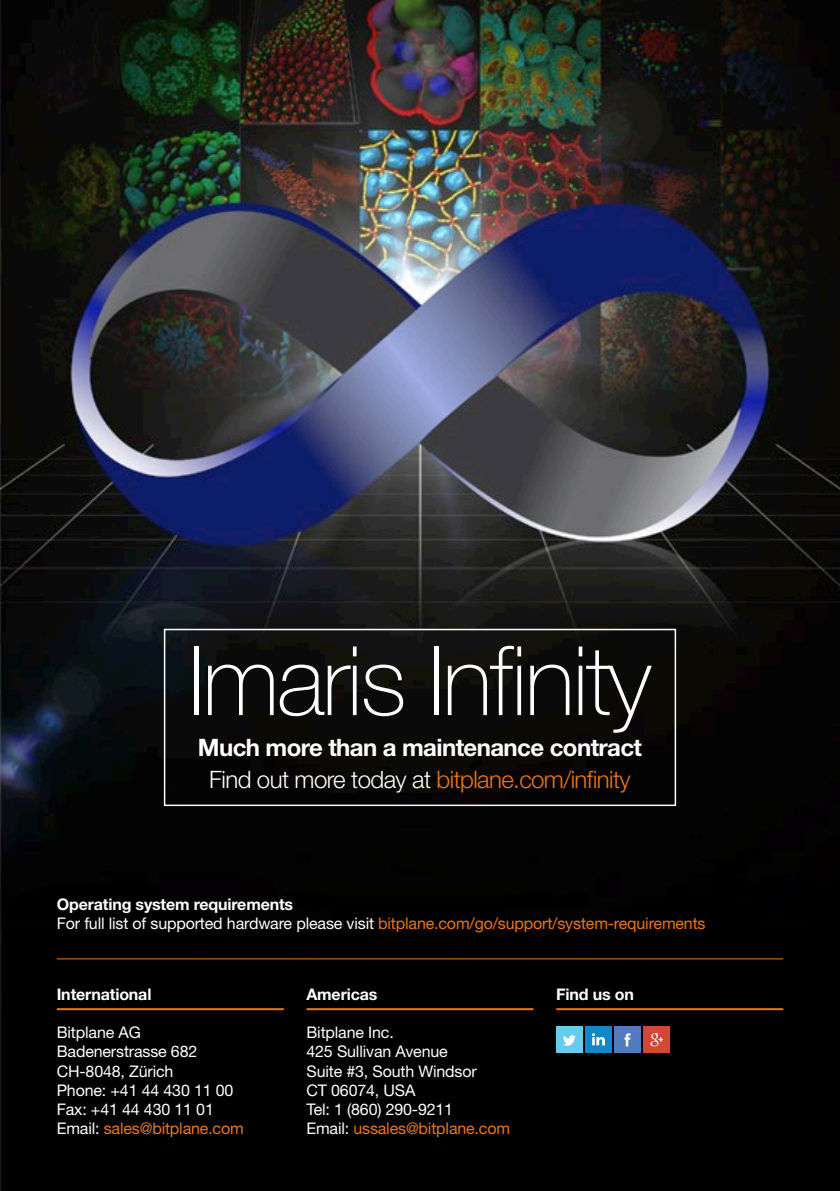
<style>
.page{position:relative;width:840px;height:1191px;background:#fff}
.page>*{position:absolute;margin:0;border:0;box-sizing:border-box;transform-origin:0 0}
.t1{font:100 96px "Helvetica Neue LT Std";letter-spacing:-.025em;color:#fff}
.t2{font:300 24px "Helvetica Neue LT Std";letter-spacing:-.025em;color:#ed7713}
.t3{font:700 24px "Helvetica Neue LT Std";letter-spacing:-.025em;color:#fff}
.t4{font:16px/19.2px "Helvetica Neue LT Std";letter-spacing:-.01em;color:#fff}
.t5{font:16px/19.2px "Helvetica Neue LT Std";letter-spacing:-.01em;color:#ed7713}
.t6{font:700 16px "Helvetica Neue LT Std";letter-spacing:-.01em;color:#fff}
.s1{color:#fff}
.s2{font-weight:700;color:#fff}
.s3{color:#ed7713}
</style>
<div class="page">
<img style="left:0;top:0;width:839px;height:1191px">
<hr style="left:57px;top:1008px;width:226px;height:2px;background:#ed7713">
<hr style="left:306px;top:1008px;width:227px;height:2px;background:#ed7713">
<hr style="left:556px;top:1008px;width:226px;height:2px;background:#ed7713">
<div style="left:556px;top:1026px;width:26px;height:27px;background:#64ccef"></div>
<svg style="left:563px;top:1035px;width:12px;height:10px"></svg>
<div style="left:614px;top:1026px;width:26px;height:27px;background:#507cbe"></div>
<svg style="left:624px;top:1033px;width:6px;height:13px"></svg>
<div style="left:643px;top:1026px;width:26px;height:27px;background:#d34835"></div>
<svg style="left:650px;top:1033px;width:12px;height:13px"></svg>
<div style="left:585px;top:1026px;width:26px;height:27px;background:#1187c9"></div>
<svg style="left:591px;top:1033px;width:13px;height:12px"></svg>
<hr style="left:57px;top:958px;width:725px;height:1px;background:#ed7713">
<div style="left:164px;top:629px;width:511px;height:177px;border:2px solid #fff"></div>
<h1 class="t1" style="left:188px;top:626px;width:464px">Imaris Infinity</h1>
<h2 class="t2" style="left:209px;top:765px;width:423px"><span class="s1">Find out more today at</span> bitplane.com/infinity</h2>
<h2 class="t3" style="left:198px;top:732px;width:445px">Much more than a maintenance contract</h2>
<p class="t5" style="left:57px;top:894px;width:650px"><span class="s2">Operating system requirements<br></span><span class="s1">For full list of supported hardware please visit</span> bitplane.com/go/support/system-requirements</p>
<p class="t6" style="left:57px;top:984px;width:96px">International</p>
<p class="t4" style="left:57px;top:1022px;width:188px">Bitplane AG<br>Badenerstrasse 682<br>CH-8048, Zürich<br>Phone: +41 44 430 11 00<br>Fax: +41 44 430 11 01<br>Email: <span class="s3">sales@bitplane.com</span></p>
<p class="t6" style="left:306px;top:984px;width:72px">Americas</p>
<p class="t4" style="left:306px;top:1022px;width:205px">Bitplane Inc.<br>425 Sullivan Avenue<br>Suite #3, South Windsor<br>CT 06074, USA<br>Tel: 1 (860) 290-9211<br>Email: <span class="s3">ussales@bitplane.com</span></p>
<p class="t6" style="left:556px;top:984px;width:79px">Find us on</p>
</div>
